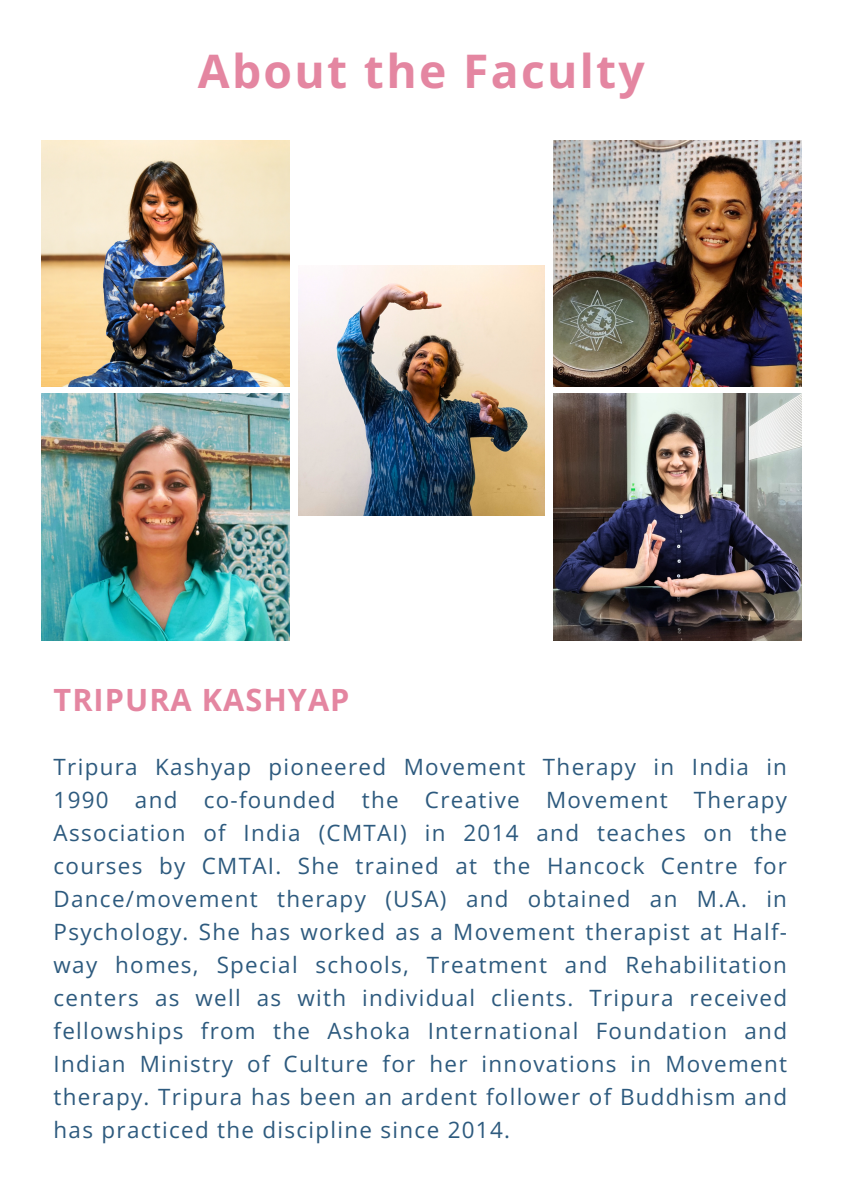
<style>
.page{position:relative;width:842px;height:1191px;background:#fff}
.page>*{position:absolute;margin:0;border:0;box-sizing:border-box;transform-origin:0 0}
.t1{font:700 46.3px "Open Sans";letter-spacing:.05em;color:#e486a1}
.t2{font:700 30.7px "Open Sans";letter-spacing:.035em;color:#e486a1}
.t3{font:22.4px/33px "Open Sans";letter-spacing:.06em;color:#2d5a7e;text-align:justify}
</style>
<div class="page">
<img style="left:41px;top:140px;width:248px;height:246px">
<img style="left:41px;top:394px;width:248px;height:246px">
<img style="left:553px;top:140px;width:249px;height:246px">
<img style="left:553px;top:394px;width:249px;height:246px">
<img style="left:298px;top:265px;width:246px;height:250px">
<h1 class="t1" style="left:198px;top:39px;width:449px">About the Faculty</h1>
<h2 class="t2" style="left:54px;top:678px;width:297px">TRIPURA KASHYAP</h2>
<p class="t3" style="left:54px;top:749px;width:735px">Tripura Kashyap pioneered Movement Therapy in India in 1990 and co-founded the Creative Movement Therapy Association of India (CMTAI) in 2014 and teaches on the courses by CMTAI. She trained at the Hancock Centre for Dance/movement therapy (USA) and obtained an M.A. in Psychology. She has worked as a Movement therapist at Half&shy;way homes, Special schools, Treatment and Rehabilitation centers as well as with individual clients. Tripura received fellowships from the Ashoka International Foundation and Indian Ministry of Culture for her innovations in Movement therapy. Tripura has been an ardent follower of Buddhism and has practiced the discipline since 2014.</p>
</div>
